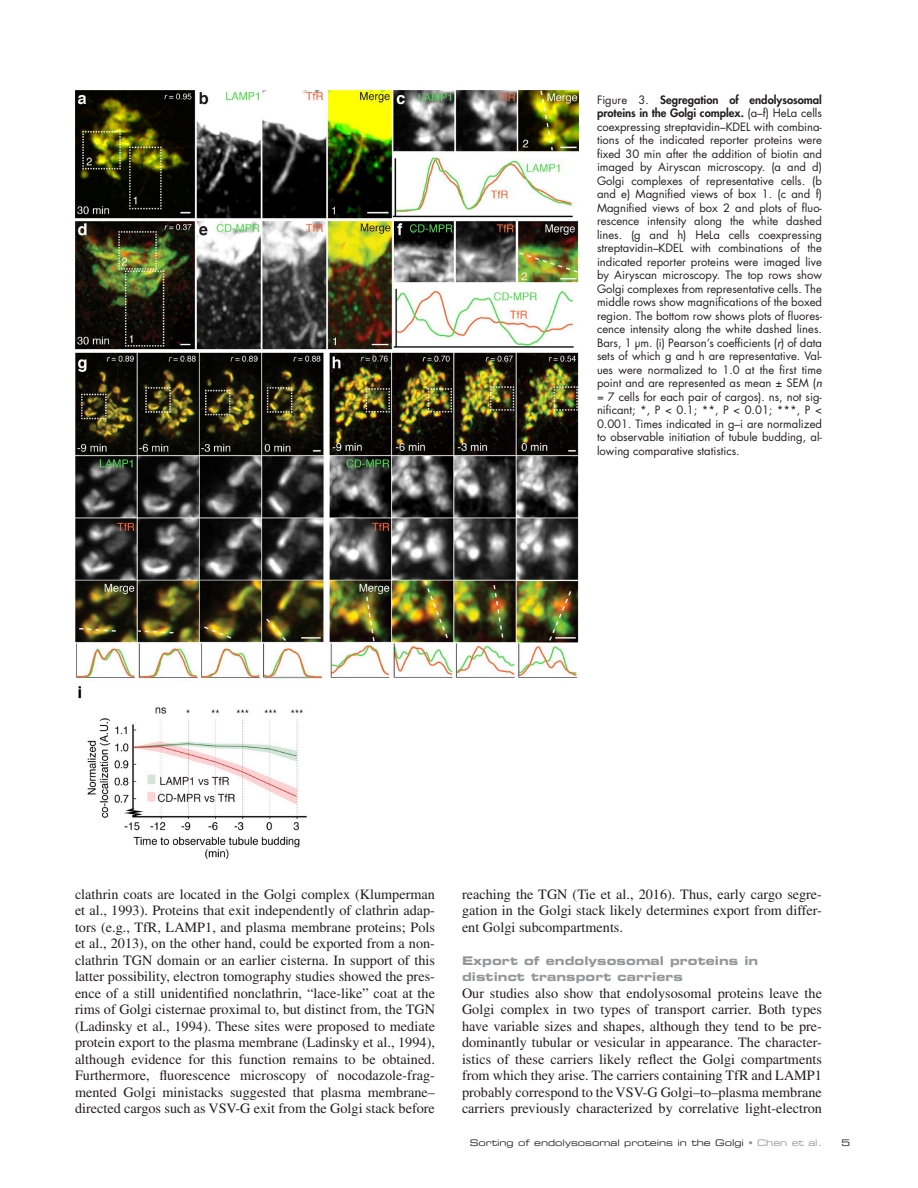
<style>
.page{position:relative;width:918px;height:1188px;background:#fff}
.page>*{position:absolute;margin:0;border:0;box-sizing:border-box;transform-origin:0 0}
.t1{font:14.25px/16.5px "Times LT Std";color:#231f20;text-align:justify}
.t2{font:12px/16.5px "Eurostile LT Std Bold Ex 2";letter-spacing:.005em;color:#949698}
.t3{font:11.25px/13.5px "Futura Std";color:#231f20;text-align:justify}
.t4{font:9px "Eurostile LT Std Ex 2";color:#231f20}
.s1{font-weight:800}
.s2{font-weight:500;font-style:italic}
.s3{color:#949698}
</style>
<div class="page">
<img style="left:75px;top:90px;width:504px;height:768px">
<p class="t3" style="left:597px;top:93px;width:227px">Figure 3. <span class="s1">Segregation of endolysosomal proteins in the Golgi complex.</span> (a–f) HeLa cells coexpressing streptavidin–KDEL with combina&shy;tions of the indicated reporter proteins were fixed 30 min after the addition of biotin and imaged by Airyscan microscopy. (a and d)<br>Golgi complexes of representative cells. (b and e) Magnified views of box 1. (c and f)<br>Magnified views of box 2 and plots of fluo&shy;rescence intensity along the white dashed lines. (g and h) HeLa cells coexpressing streptavidin–KDEL with combinations of the indicated reporter proteins were imaged live by Airyscan microscopy. The top rows show Golgi complexes from representative cells. The middle rows show magnifications of the boxed region. The bottom row shows plots of fluores&shy;cence intensity along the white dashed lines.<br>Bars, 1 µm. (i) Pearson’s coefficients (<span class="s2">r</span>) of data sets of which g and h are representative. Val&shy;ues were normalized to 1.0 at the first time point and are represented as mean ± SEM (<span class="s2">n </span>= 7 cells for each pair of cargos). ns, not sig&shy;nificant; *, P &lt; 0.1; **, P &lt; 0.01; ***, P &lt; 0.001. Times indicated in g–i are normalized to observable initiation of tubule budding, al&shy;lowing comparative statistics.</p>
<p class="t1" style="left:75px;top:885px;width:362px">clathrin coats are located in the Golgi complex (Klumperman et al., 1993). Proteins that exit independently of clathrin adap&shy;tors (e.g., TfR, LAMP1, and plasma membrane proteins; Pols et al., 2013), on the other hand, could be exported from a non&shy;clathrin TGN domain or an earlier cisterna. In support of this latter possibility, electron tomography studies showed the pres&shy;ence of a still unidentified nonclathrin, “lace-like” coat at the rims of Golgi cisternae proximal to, but distinct from, the TGN (Ladinsky et al., 1994). These sites were proposed to mediate protein export to the plasma membrane (Ladinsky et al., 1994), although evidence for this function remains to be obtained.<br>Furthermore, fluorescence microscopy of nocodazole-frag&shy;mented Golgi ministacks suggested that plasma membrane– directed cargos such as VSV-G exit from the Golgi stack before</p>
<p class="t1" style="left:462px;top:885px;width:361px">reaching the TGN (Tie et al., 2016). Thus, early cargo segre&shy;gation in the Golgi stack likely determines export from differ&shy;ent Golgi subcompartments.</p>
<p class="t2" style="left:462px;top:952px;width:298px">Export of endolysosomal proteins in distinct transport carriers</p>
<p class="t1" style="left:462px;top:984px;width:362px">Our studies also show that endolysosomal proteins leave the Golgi complex in two types of transport carrier. Both types have variable sizes and shapes, although they tend to be pre&shy;dominantly tubular or vesicular in appearance. The character&shy;istics of these carriers likely reflect the Golgi compartments from which they arise. The carriers containing TfR and LAMP1 probably correspond to the VSV-G Golgi–to–plasma membrane carriers previously characterized by correlative light-electron</p>
<p class="t4" style="left:470px;top:1136px;width:354px">Sorting of endolysosomal proteins in the Golgi <span class="s3">• Chen et al.</span></p>
<p class="t4" style="left:841px;top:1136px;width:10px">5</p>
</div>
